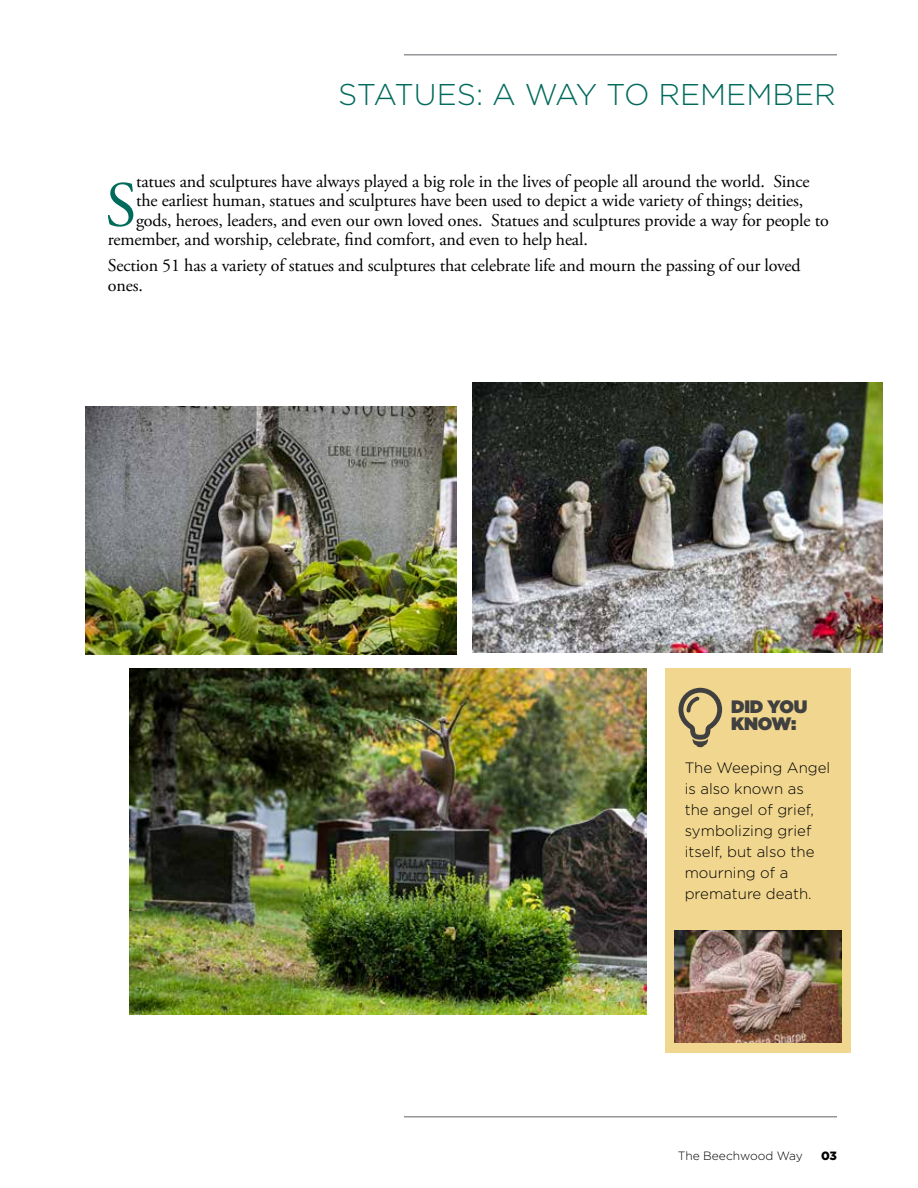
<style>
.page{position:relative;width:918px;height:1188px;background:#fff}
.page>*{position:absolute;margin:0;border:0;box-sizing:border-box;transform-origin:0 0}
.t1{font:64.05px "Adobe Garamond Pro";color:#006a5b}
.t2{font:300 30px "Gotham";color:#006a5b}
.t3{font:18px/19.5px "Adobe Garamond Pro";letter-spacing:-.01em;color:#000}
.t4{font:900 18px/16.5px "Gotham";letter-spacing:-.01em;color:#404040}
.t5{font:300 15px/21px "Gotham";color:#000}
.t6{font:300 12px "Gotham";color:#000}
.t7{font:900 12px "Gotham";color:#000}
</style>
<div class="page">
<hr style="left:404px;top:1116px;width:433px;height:2px;background:#939598">
<hr style="left:404px;top:54px;width:433px;height:2px;background:#939598">
<img style="left:85px;top:406px;width:371px;height:248px">
<img style="left:129px;top:669px;width:518px;height:346px">
<img style="left:473px;top:383px;width:409px;height:269px">
<div style="left:665px;top:669px;width:186px;height:384px;background:#f1d68f"></div>
<svg style="left:678px;top:688px;width:44px;height:59px"></svg>
<img style="left:675px;top:931px;width:167px;height:111px">
<h2 class="t2" style="left:338px;top:75px;width:499px">STATUES: A WAY TO REMEMBER</h2>
<h1 class="t1" style="left:105px;top:167px;width:33px">S</h1>
<p class="t3" style="left:136px;top:172px;width:675px">tatues and sculptures have always played a big role in the lives of people all around the world. Since</p>
<p class="t3" style="left:136px;top:191px;width:669px">the earliest human, statues and sculptures have been used to depict a wide variety of things; deities,</p>
<p class="t3" style="left:136px;top:211px;width:694px">gods, heroes, leaders, and even our own loved ones. Statues and sculptures provide a way for people to</p>
<p class="t3" style="left:108px;top:230px;width:481px">remember, and worship, celebrate, find comfort, and even to help heal.</p>
<p class="t3" style="left:108px;top:257px;width:694px">Section 51 has a variety of statues and sculptures that celebrate life and mourn the passing of our loved ones.</p>
<p class="t4" style="left:731px;top:698px;width:78px">DID YOU<br>KNOW:</p>
<p class="t5" style="left:685px;top:757px;width:147px">The Weeping Angel is also known as the angel of grief, symbolizing grief itself, but also the mourning of a premature death.</p>
<p class="t6" style="left:678px;top:1148px;width:127px">The Beechwood Way</p>
<p class="t7" style="left:821px;top:1147px;width:17px">03</p>
</div>
